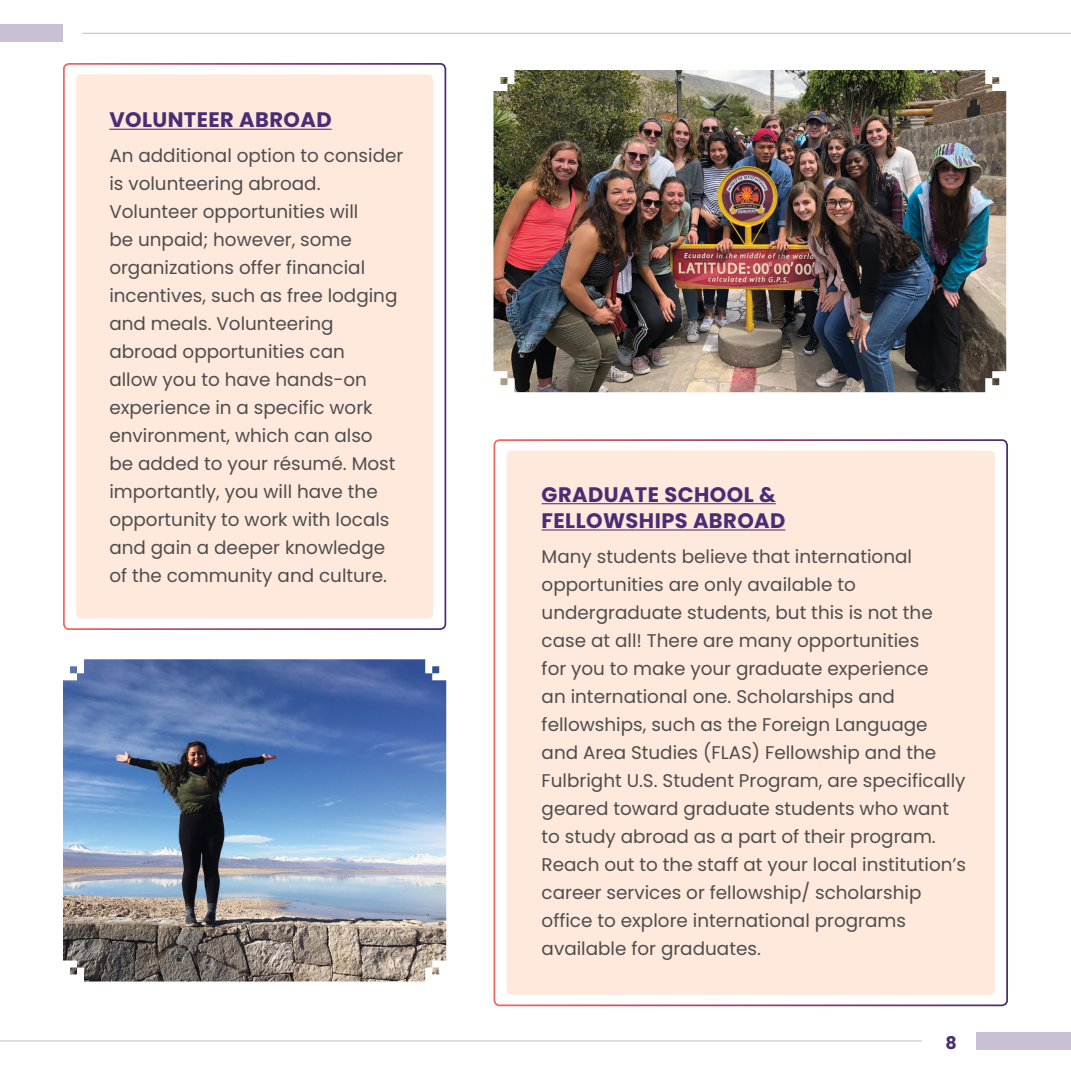
<style>
.page{position:relative;width:1071px;height:1071px;background:#fff}
.page>*{position:absolute;margin:0;border:0;box-sizing:border-box;transform-origin:0 0}
.t1{font:700 21px/26.2px "Poppins";letter-spacing:.02em;color:#4a2d75}
.t2{font:18.38px/28px "Poppins";color:#4f4e4e}
.t3{font:700 17.5px "Poppins";color:#4a2d75}
</style>
<div class="page">
<div style="left:76px;top:74px;width:357px;height:545px;background:#fee9dc;border-radius:5px"></div>
<hr style="left:109px;top:129px;width:223px;height:1px;background:#4a2d75">
<div style="left:63px;top:63px;width:383px;height:567px;border:2px solid #fff;border-radius:5px"></div>
<div style="left:507px;top:451px;width:488px;height:544px;background:#fee9dc;border-radius:5px"></div>
<hr style="left:542px;top:503px;width:234px;height:1px;background:#4a2d75">
<hr style="left:542px;top:529px;width:243px;height:2px;background:#4a2d75">
<div style="left:494px;top:439px;width:514px;height:567px;border:2px solid #fff;border-radius:5px"></div>
<img style="left:494px;top:70px;width:512px;height:322px">
<img style="left:63px;top:659px;width:383px;height:323px">
<hr style="left:82px;top:33px;width:989px;height:1px;background:#939598">
<div style="left:0;top:24px;width:63px;height:18px;background:#c9c0d6"></div>
<hr style="left:0;top:1041px;width:922px;height:1px;background:#939598">
<div style="left:976px;top:1032px;width:95px;height:18px;background:#c9c0d6"></div>
<p class="t1" style="left:109px;top:107px;width:224px">VOLUNTEER ABROAD</p>
<p class="t2" style="left:109px;top:142px;width:296px">An additional option to consider is volunteering abroad.<br>Volunteer opportunities will<br>be unpaid; however, some organizations offer financial incentives, such as free lodging and meals. Volunteering abroad opportunities can<br>allow you to have hands-on experience in a specific work environment, which can also<br>be added to your résumé. Most importantly, you will have the opportunity to work with locals and gain a deeper knowledge of the community and culture.</p>
<p class="t1" style="left:542px;top:481px;width:245px">GRADUATE SCHOOL &amp;<br>FELLOWSHIPS ABROAD</p>
<p class="t2" style="left:542px;top:543px;width:426px">Many students believe that international opportunities are only available to undergraduate students, but this is not the case at all! There are many opportunities<br>for you to make your graduate experience<br>an international one. Scholarships and fellowships, such as the Foreign Language and Area Studies (FLAS) Fellowship and the Fulbright U.S. Student Program, are specifically geared toward graduate students who want to study abroad as a part of their program.<br>Reach out to the staff at your local institution’s career services or fellowship/ scholarship office to explore international programs available for graduates.</p>
<p class="t3" style="left:945px;top:1032px;width:13px">8</p>
</div>
